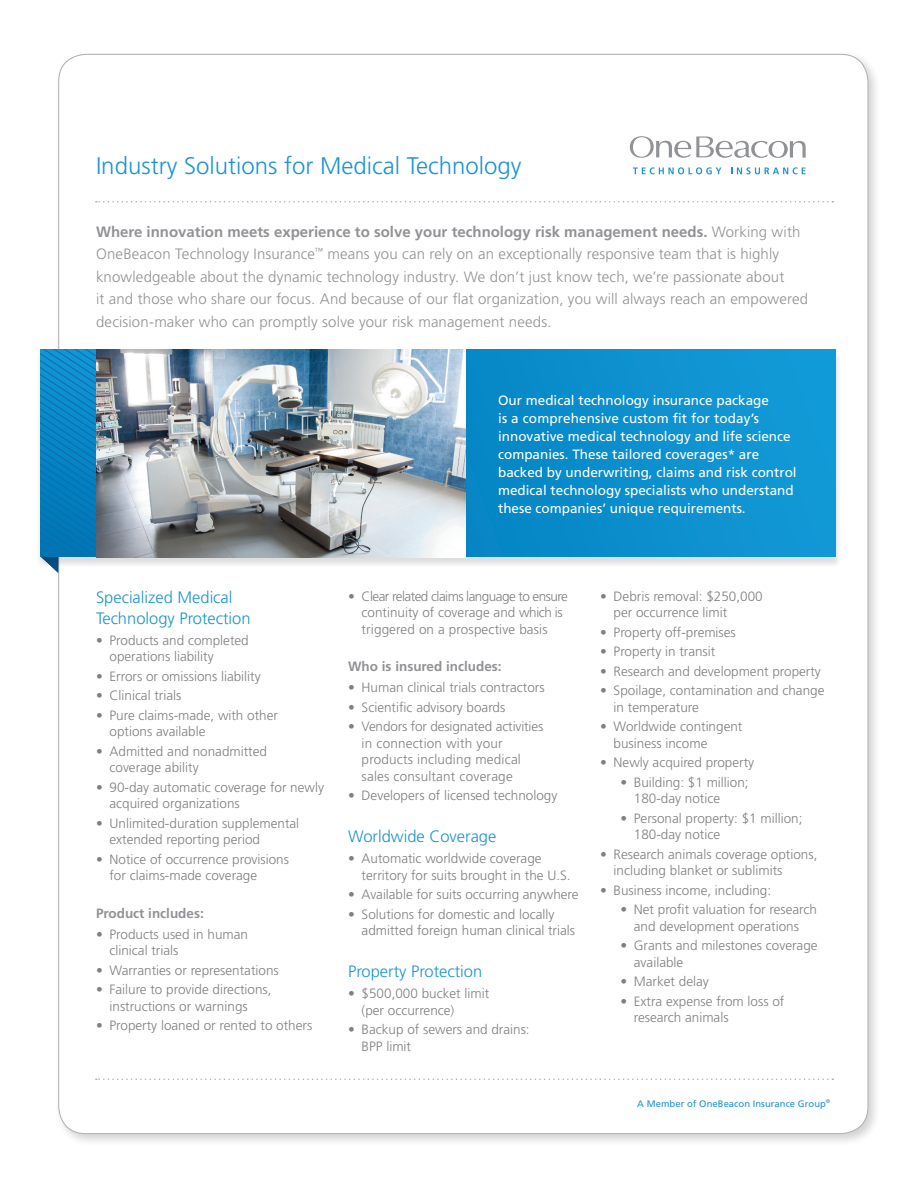
<style>
.page{position:relative;width:918px;height:1188px;background:#fff}
.page>*{position:absolute;margin:0;border:0;box-sizing:border-box;transform-origin:0 0}
.Standard_Title{font:300 24px "Frutiger";color:#1c94d2}
.Header_Level_1{font:300 16.5px/21px "Frutiger";color:#1c94d2}
.DIGI_-_Introduction{font:300 15px/22.5px "Frutiger";letter-spacing:.01em;color:#919295}
.t1{font:300 13.5px/16.5px "Frutiger";color:#808083}
.Box_call_out{font:13.5px/18px "Frutiger";color:#fff}
.Header_Level_1-2{font:700 13.5px "Frutiger";color:#919295}
.t2{font:9.45px "Frutiger";letter-spacing:.005em;color:#1c94d2}
.s1{font-weight:700}
.s2{font-weight:400}
</style>
<div class="page">
<div style="left:55px;top:50px;width:826px;height:1097px;background:#231f20;opacity:.2"></div>
<div style="left:59px;top:54px;width:809px;height:1080px;background:#fff;border-radius:27px"></div>
<svg style="left:630px;top:136px;width:176px;height:22px"></svg>
<svg style="left:633px;top:167px;width:88px;height:7px"></svg>
<svg style="left:731px;top:167px;width:74px;height:7px"></svg>
<svg style="left:96px;top:201px;width:737px;height:1px"></svg>
<svg style="left:96px;top:1078px;width:737px;height:2px"></svg>
<div style="left:37px;top:351px;width:805px;height:217px;background:#231f20;opacity:.15"></div>
<div style="left:88px;top:350px;width:748px;height:207px;background:#0e90cf"></div>
<svg style="left:37px;top:350px;width:62px;height:223px"></svg>
<img style="left:96px;top:350px;width:369px;height:207px">
<p class="Standard_Title" style="left:96px;top:152px;width:427px">Industry Solutions for Medical Technology</p>
<p class="DIGI_-_Introduction" style="left:96px;top:220px;width:714px"><span class="s1">Where innovation meets experience to solve your technology risk management needs.</span> Working with OneBeacon Technology Insurance<sup>™</sup> means you can rely on an exceptionally responsive team that is highly knowledgeable about the dynamic technology industry. We don’t just know tech, we’re passionate about<br>it and those who share our focus. And because of our flat organization, you will always reach an empowered decision-maker who can promptly solve your risk management needs.</p>
<p class="Box_call_out" style="left:498px;top:391px;width:300px">Our medical technology insurance package<br>is a comprehensive custom fit for today’s innovative medical technology and life science companies. These tailored coverages* are backed by underwriting, claims and risk control medical technology specialists who understand these companies’ unique requirements.</p>
<p class="Header_Level_1" style="left:96px;top:587px;width:156px">Specialized Medical<br>Technology Protection</p>
<p class="t1" style="left:110px;top:632px;width:141px;text-indent:-14px">• Products and completed operations liability</p>
<p class="t1" style="left:96px;top:668px;width:166px">• Errors or omissions liability</p>
<p class="t1" style="left:96px;top:687px;width:87px">• Clinical trials</p>
<p class="t1" style="left:110px;top:707px;width:170px;text-indent:-14px">• Pure claims-made, with other options available</p>
<p class="t1" style="left:110px;top:743px;width:159px;text-indent:-14px">• Admitted and nonadmitted coverage ability</p>
<p class="t1" style="left:110px;top:779px;width:216px;text-indent:-14px">• 90-day automatic coverage for newly acquired organizations</p>
<p class="t1" style="left:110px;top:815px;width:191px;text-indent:-14px">• Unlimited-duration supplemental extended reporting period</p>
<p class="t1" style="left:110px;top:851px;width:181px;text-indent:-14px">• Notice of occurrence provisions for claims-made coverage</p>
<p class="Header_Level_1-2" style="left:96px;top:905px;width:109px">Product includes:</p>
<p class="t1" style="left:110px;top:926px;width:140px;text-indent:-14px">• Products used in human clinical trials</p>
<p class="t1" style="left:96px;top:962px;width:184px">• Warranties or representations</p>
<p class="t1" style="left:110px;top:981px;width:164px;text-indent:-14px">• Failure to provide directions, instructions or warnings</p>
<p class="t1" style="left:96px;top:1017px;width:218px">• Property loaned or rented to others</p>
<p class="t1" style="left:362px;top:588px;width:208px;text-indent:-14px">• Clear related claims language to ensure continuity of coverage and which is triggered on a prospective basis</p>
<p class="Header_Level_1-2" style="left:348px;top:658px;width:155px">Who is insured includes:</p>
<p class="t1" style="left:348px;top:679px;width:198px">• Human clinical trials contractors</p>
<p class="t1" style="left:348px;top:699px;width:159px">• Scientific advisory boards</p>
<p class="t1" style="left:362px;top:718px;width:183px;text-indent:-14px">• Vendors for designated activities in connection with your products including medical sales consultant coverage</p>
<p class="t1" style="left:348px;top:787px;width:211px">• Developers of licensed technology</p>
<p class="Header_Level_1" style="left:348px;top:826px;width:150px">Worldwide Coverage</p>
<p class="t1" style="left:362px;top:850px;width:211px;text-indent:-14px">• Automatic worldwide coverage territory for suits brought in the U.S.</p>
<p class="t1" style="left:348px;top:886px;width:232px">• Available for suits occurring anywhere</p>
<p class="t1" style="left:362px;top:906px;width:215px;text-indent:-14px">• Solutions for domestic and locally admitted foreign human clinical trials</p>
<p class="Header_Level_1" style="left:348px;top:961px;width:136px">Property Protection</p>
<p class="t1" style="left:362px;top:985px;width:129px;text-indent:-14px">• $500,000 bucket limit (per occurrence)</p>
<p class="t1" style="left:362px;top:1021px;width:170px;text-indent:-14px">• Backup of sewers and drains:<br>BPP limit</p>
<p class="t1" style="left:614px;top:588px;width:151px;text-indent:-14px">• Debris removal: $250,000 per occurrence limit</p>
<p class="t1" style="left:600px;top:624px;width:137px">• Property off-premises</p>
<p class="t1" style="left:600px;top:643px;width:117px">• Property in transit</p>
<p class="t1" style="left:600px;top:663px;width:222px">• Research and development property</p>
<p class="t1" style="left:614px;top:682px;width:212px;text-indent:-14px">• Spoilage, contamination and change in temperature</p>
<p class="t1" style="left:614px;top:718px;width:130px;text-indent:-14px">• Worldwide contingent business income</p>
<p class="t1" style="left:600px;top:754px;width:156px">• Newly acquired property</p>
<p class="t1" style="left:634px;top:774px;width:116px;text-indent:-14px"><span class="s2">•</span> Building: $1 million;<br>180-day notice</p>
<p class="t1" style="left:634px;top:810px;width:170px;text-indent:-14px"><span class="s2">•</span> Personal property: $1 million;<br>180-day notice</p>
<p class="t1" style="left:614px;top:846px;width:205px;text-indent:-14px">• Research animals coverage options, including blanket or sublimits</p>
<p class="t1" style="left:600px;top:882px;width:173px">• Business income, including:</p>
<p class="t1" style="left:620px;top:901px;width:198px;text-align:center"><span class="s2">•</span> Net profit valuation for research and development operations</p>
<p class="t1" style="left:634px;top:937px;width:185px;text-indent:-14px"><span class="s2">•</span> Grants and milestones coverage available</p>
<p class="t1" style="left:620px;top:973px;width:90px"><span class="s2">•</span> Market delay</p>
<p class="t1" style="left:634px;top:993px;width:152px;text-indent:-14px"><span class="s2">•</span> Extra expense from loss of research animals</p>
<p class="t2" style="left:637px;top:1098px;width:195px">A Member of OneBeacon Insurance Group<sup>®</sup></p>
</div>
